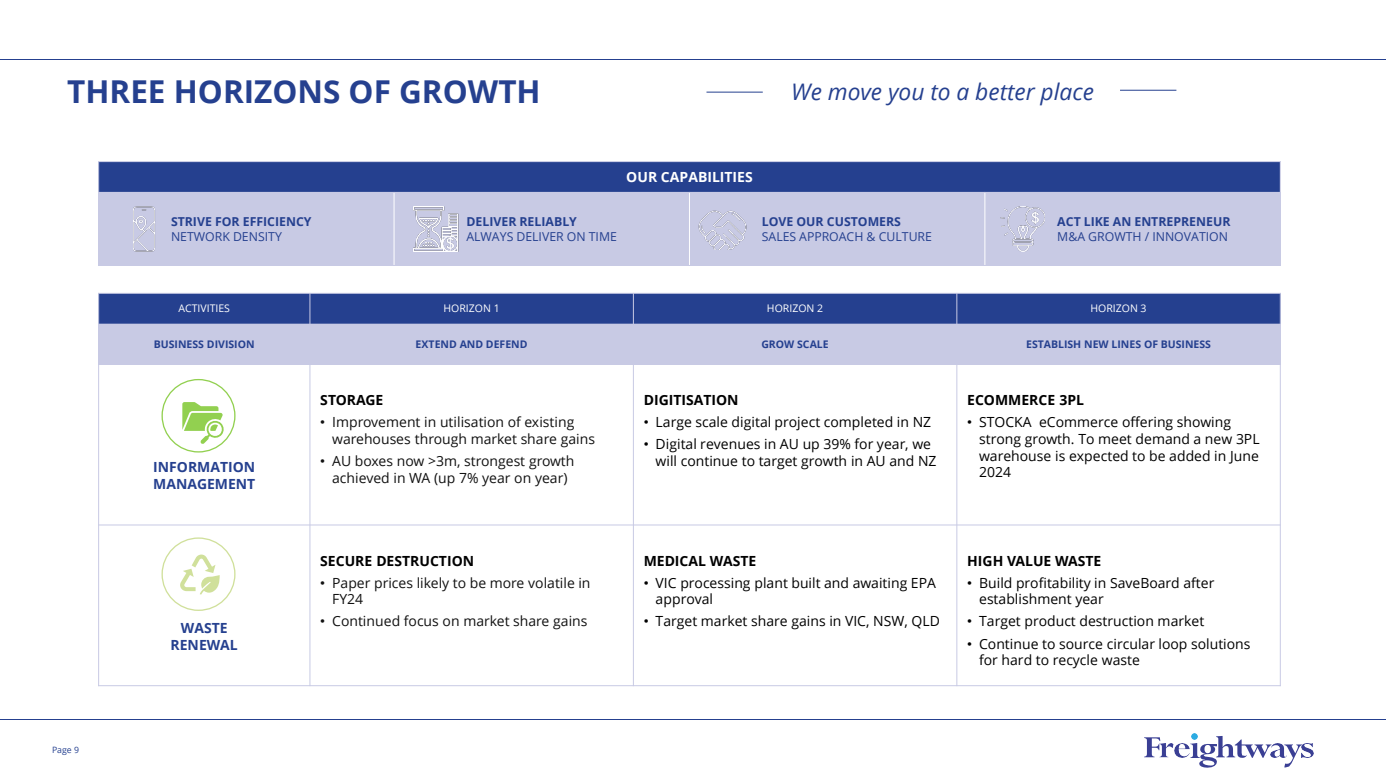
<style>
.page{position:relative;width:1386px;height:780px;background:#fff}
.page>*{position:absolute;margin:0;border:0;box-sizing:border-box;transform-origin:0 0}
.t1{font:700 31.5px "Open Sans";color:#25408f}
.t2{font:italic 22.75px "Open Sans";color:#25408f}
.t3{font:14px/16.8px "Open Sans";color:#000}
.t4{font:14px/16.8px "Open Sans";color:#111}
.t5{font:700 14px "Open Sans";color:#000}
.t6{font:700 14px "Open Sans";color:#25408f}
.t7{font:700 14px "Open Sans";color:#fff}
.t8{font:12.25px "Open Sans";color:#25408f}
.t9{font:700 12.25px "Open Sans";color:#25408f}
.t10{font:700 10.5px "Open Sans";color:#25408f}
.t11{font:10.5px "Open Sans";color:#fff}
.t12{font:8.75px "Open Sans";color:#25408f}
.s1{font-family:"Arial"}
</style>
<div class="page">
<hr style="left:0;top:60px;width:1385px;height:1px;background:#25408f">
<hr style="left:0;top:719px;width:1385px;height:1px;background:#25408f">
<svg style="left:1144px;top:737px;width:16px;height:20px"></svg>
<img style="left:1159px;top:743px;width:31px;height:14px">
<img style="left:1271px;top:743px;width:13px;height:14px">
<svg style="left:1284px;top:744px;width:17px;height:23px"></svg>
<img style="left:1301px;top:743px;width:11px;height:14px">
<svg style="left:1190px;top:733px;width:81px;height:34px"></svg>
<div style="left:99px;top:293px;width:211px;height:31px;background:#25408f"></div>
<div style="left:310px;top:293px;width:323px;height:31px;background:#25408f"></div>
<div style="left:633px;top:293px;width:323px;height:31px;background:#25408f"></div>
<div style="left:956px;top:293px;width:324px;height:31px;background:#25408f"></div>
<div style="left:99px;top:324px;width:211px;height:40px;background:#c8cae4"></div>
<div style="left:310px;top:324px;width:323px;height:40px;background:#c8cae4"></div>
<div style="left:633px;top:324px;width:323px;height:40px;background:#c8cae4"></div>
<div style="left:956px;top:324px;width:324px;height:40px;background:#c8cae4"></div>
<hr style="left:309px;top:293px;width:1px;height:392px;background:#c8cae4">
<hr style="left:633px;top:293px;width:1px;height:392px;background:#c8cae4">
<hr style="left:956px;top:293px;width:1px;height:392px;background:#c8cae4">
<hr style="left:98px;top:323px;width:1182px;height:1px;background:#c8cae4">
<hr style="left:98px;top:524px;width:1182px;height:1px;background:#c8cae4">
<hr style="left:98px;top:293px;width:1px;height:392px;background:#c8cae4">
<hr style="left:1279px;top:293px;width:1px;height:392px;background:#c8cae4">
<hr style="left:98px;top:293px;width:1182px;height:1px;background:#c8cae4">
<hr style="left:98px;top:685px;width:1182px;height:1px;background:#c8cae4">
<div style="left:161px;top:379px;width:74px;height:73px;border:1px solid #92d050;border-radius:50%"></div>
<svg style="left:182px;top:402px;width:42px;height:42px"></svg>
<div style="left:161px;top:537px;width:74px;height:73px;border:1px solid #d0e09b;border-radius:50%"></div>
<svg style="left:180px;top:554px;width:40px;height:40px"></svg>
<div style="left:99px;top:161px;width:1181px;height:31px;background:#25408f"></div>
<div style="left:99px;top:192px;width:295px;height:73px;background:#c8cae4"></div>
<div style="left:394px;top:192px;width:295px;height:73px;background:#c8cae4"></div>
<div style="left:689px;top:192px;width:295px;height:73px;background:#c8cae4"></div>
<div style="left:984px;top:192px;width:296px;height:73px;background:#c8cae4"></div>
<hr style="left:393px;top:192px;width:1px;height:74px;background:#fff">
<hr style="left:689px;top:192px;width:1px;height:74px;background:#fff">
<hr style="left:984px;top:192px;width:1px;height:74px;background:#fff">
<hr style="left:98px;top:192px;width:1182px;height:1px;background:#c8cae4">
<hr style="left:98px;top:161px;width:1px;height:105px;background:#c8cae4">
<hr style="left:1279px;top:161px;width:1px;height:105px;background:#c8cae4">
<hr style="left:98px;top:161px;width:1182px;height:1px;background:#c8cae4">
<hr style="left:98px;top:265px;width:1182px;height:1px;background:#c8cae4">
<img style="left:133px;top:206px;width:23px;height:45px">
<img style="left:413px;top:206px;width:46px;height:45px">
<img style="left:698px;top:210px;width:49px;height:40px">
<img style="left:1000px;top:206px;width:44px;height:45px">
<hr style="left:706px;top:92px;width:56px;height:1px;background:#25408f">
<hr style="left:1119px;top:90px;width:57px;height:1px;background:#25408f">
<p class="t1" style="left:67px;top:69px;width:475px">THREE HORIZONS OF GROWTH</p>
<p class="t2" style="left:791px;top:76px;width:304px">We move you to a better place</p>
<p class="t9" style="left:171px;top:212px;width:142px">STRIVE FOR EFFICIENCY</p>
<p class="t8" style="left:171px;top:227px;width:112px">NETWORK DENSITY</p>
<p class="t7" style="left:626px;top:167px;width:128px">OUR CAPABILITIES</p>
<p class="t9" style="left:466px;top:212px;width:112px">DELIVER RELIABLY</p>
<p class="t8" style="left:466px;top:227px;width:152px">ALWAYS DELIVER ON TIME</p>
<p class="t9" style="left:761px;top:212px;width:141px">LOVE OUR CUSTOMERS</p>
<p class="t8" style="left:761px;top:227px;width:172px">SALES APPROACH &amp; CULTURE</p>
<p class="t9" style="left:1057px;top:212px;width:175px">ACT LIKE AN ENTREPRENEUR</p>
<p class="t8" style="left:1057px;top:227px;width:172px">M&amp;A GROWTH / INNOVATION</p>
<p class="t11" style="left:178px;top:301px;width:53px">ACTIVITIES</p>
<p class="t11" style="left:443px;top:301px;width:58px">HORIZON 1</p>
<p class="t11" style="left:766px;top:301px;width:58px">HORIZON 2</p>
<p class="t11" style="left:1090px;top:301px;width:58px">HORIZON 3</p>
<p class="t10" style="left:154px;top:336px;width:102px">BUSINESS DIVISION</p>
<p class="t10" style="left:415px;top:336px;width:113px">EXTEND AND DEFEND</p>
<p class="t10" style="left:761px;top:336px;width:69px">GROW SCALE</p>
<p class="t10" style="left:1025px;top:336px;width:186px">ESTABLISH NEW LINES OF BUSINESS</p>
<p class="t12" style="left:52px;top:743px;width:29px">Page 9</p>
<p class="t6" style="left:153px;top:457px;width:103px">INFORMATION</p>
<p class="t6" style="left:153px;top:473px;width:103px">MANAGEMENT</p>
<p class="t6" style="left:181px;top:617px;width:48px">WASTE</p>
<p class="t6" style="left:171px;top:634px;width:69px">RENEWAL</p>
<p class="t5" style="left:320px;top:389px;width:65px">STORAGE</p>
<p class="t4" style="left:332px;top:413px;width:264px;text-indent:-12px"><span class="s1">•</span> Improvement in utilisation of existing warehouses through market share gains</p>
<p class="t4" style="left:320px;top:451px;width:255px;text-align:center"><span class="s1">•</span> AU boxes now &gt;3m, strongest growth achieved in WA (up 7% year on year)</p>
<p class="t5" style="left:320px;top:550px;width:155px">SECURE DESTRUCTION</p>
<p class="t4" style="left:332px;top:573px;width:260px;text-indent:-12px"><span class="s1">•</span> Paper prices likely to be more volatile in<br>FY24</p>
<p class="t4" style="left:320px;top:612px;width:269px"><span class="s1">•</span> Continued focus on market share gains</p>
<p class="t5" style="left:643px;top:389px;width:96px">DIGITISATION</p>
<p class="t3" style="left:643px;top:413px;width:289px"><span class="s1">•</span> Large scale digital project completed in NZ</p>
<p class="t3" style="left:655px;top:435px;width:282px;text-indent:-12px"><span class="s1">•</span> Digital revenues in AU up 39% for year, we will continue to target growth in AU and NZ</p>
<p class="t5" style="left:967px;top:389px;width:118px">ECOMMERCE 3PL</p>
<p class="t3" style="left:979px;top:413px;width:282px;text-indent:-12px"><span class="s1">•</span> STOCKA eCommerce offering showing strong growth. To meet demand a new 3PL warehouse is expected to be added in June<br>2024</p>
<p class="t5" style="left:643px;top:550px;width:114px">MEDICAL WASTE</p>
<p class="t3" style="left:655px;top:573px;width:282px;text-indent:-12px"><span class="s1">•</span> VIC processing plant built and awaiting EPA approval</p>
<p class="t3" style="left:643px;top:612px;width:297px"><span class="s1">•</span> Target market share gains in VIC, NSW, QLD</p>
<p class="t5" style="left:967px;top:550px;width:136px">HIGH VALUE WASTE</p>
<p class="t3" style="left:979px;top:573px;width:237px;text-indent:-12px"><span class="s1">•</span> Build profitability in SaveBoard after establishment year</p>
<p class="t3" style="left:967px;top:612px;width:238px"><span class="s1">•</span> Target product destruction market</p>
<p class="t3" style="left:979px;top:634px;width:273px;text-indent:-12px"><span class="s1">•</span> Continue to source circular loop solutions for hard to recycle waste</p>
</div>
